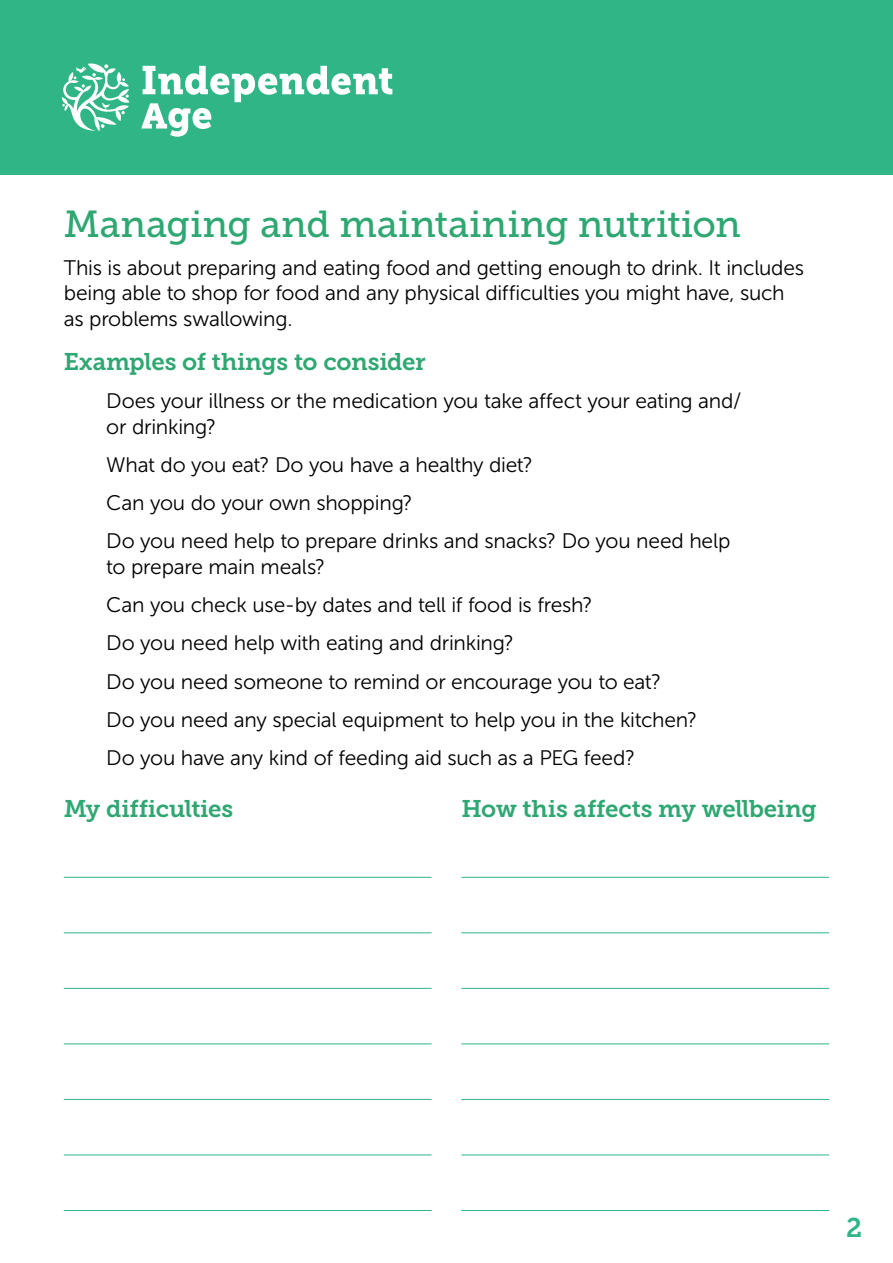
<style>
.page{position:relative;width:893px;height:1263px;background:#fff}
.page>*{position:absolute;margin:0;border:0;box-sizing:border-box;transform-origin:0 0}
.t1{font:37.5px "Museo Slab 500";letter-spacing:-.005em;color:#2fa772}
.t2{font:27px "Museo Slab 700";color:#30b586}
.t3{font:24px "Museo Slab 700";letter-spacing:-.01em;color:#2fa772}
.t4{font:21px/25.5px "Museo Sans 300";letter-spacing:-.01em;color:#000}
</style>
<div class="page">
<div style="left:0;top:0;width:893px;height:174px;background:#30b586"></div>
<svg style="left:62px;top:63px;width:68px;height:68px"></svg>
<svg style="left:141px;top:66px;width:251px;height:71px"></svg>
<hr style="left:64px;top:877px;width:368px;height:1px;background:#30b586">
<hr style="left:64px;top:932px;width:368px;height:1px;background:#30b586">
<hr style="left:64px;top:988px;width:368px;height:1px;background:#30b586">
<hr style="left:64px;top:1043px;width:368px;height:1px;background:#30b586">
<hr style="left:64px;top:1099px;width:368px;height:1px;background:#30b586">
<hr style="left:64px;top:1154px;width:368px;height:1px;background:#30b586">
<hr style="left:64px;top:1210px;width:368px;height:1px;background:#30b586">
<hr style="left:461px;top:877px;width:368px;height:1px;background:#30b586">
<hr style="left:461px;top:932px;width:368px;height:1px;background:#30b586">
<hr style="left:461px;top:988px;width:368px;height:1px;background:#30b586">
<hr style="left:461px;top:1043px;width:368px;height:1px;background:#30b586">
<hr style="left:461px;top:1099px;width:368px;height:1px;background:#30b586">
<hr style="left:461px;top:1154px;width:368px;height:1px;background:#30b586">
<hr style="left:461px;top:1210px;width:368px;height:1px;background:#30b586">
<h2 class="t1" style="left:64px;top:203px;width:679px">Managing and maintaining nutrition</h2>
<p class="t4" style="left:64px;top:255px;width:742px">This is about preparing and eating food and getting enough to drink. It includes being able to shop for food and any physical difficulties you might have, such as problems swallowing.</p>
<h3 class="t3" style="left:64px;top:348px;width:364px">Examples of things to consider</h3>
<p class="t4" style="left:106px;top:388px;width:637px">Does your illness or the medication you take affect your eating and/ or drinking?</p>
<p class="t4" style="left:106px;top:452px;width:428px">What do you eat? Do you have a healthy diet?</p>
<p class="t4" style="left:106px;top:490px;width:308px">Can you do your own shopping?</p>
<p class="t4" style="left:106px;top:528px;width:626px">Do you need help to prepare drinks and snacks? Do you need help to prepare main meals?</p>
<p class="t4" style="left:106px;top:592px;width:488px">Can you check use-by dates and tell if food is fresh?</p>
<p class="t4" style="left:106px;top:630px;width:409px">Do you need help with eating and drinking?</p>
<p class="t4" style="left:106px;top:669px;width:556px">Do you need someone to remind or encourage you to eat?</p>
<p class="t4" style="left:106px;top:707px;width:592px">Do you need any special equipment to help you in the kitchen?</p>
<p class="t4" style="left:106px;top:745px;width:530px">Do you have any kind of feeding aid such as a PEG feed?</p>
<h3 class="t3" style="left:64px;top:795px;width:171px">My difficulties</h3>
<h3 class="t3" style="left:461px;top:795px;width:357px">How this affects my wellbeing</h3>
<p class="t2" style="left:846px;top:1213px;width:18px">2</p>
</div>
